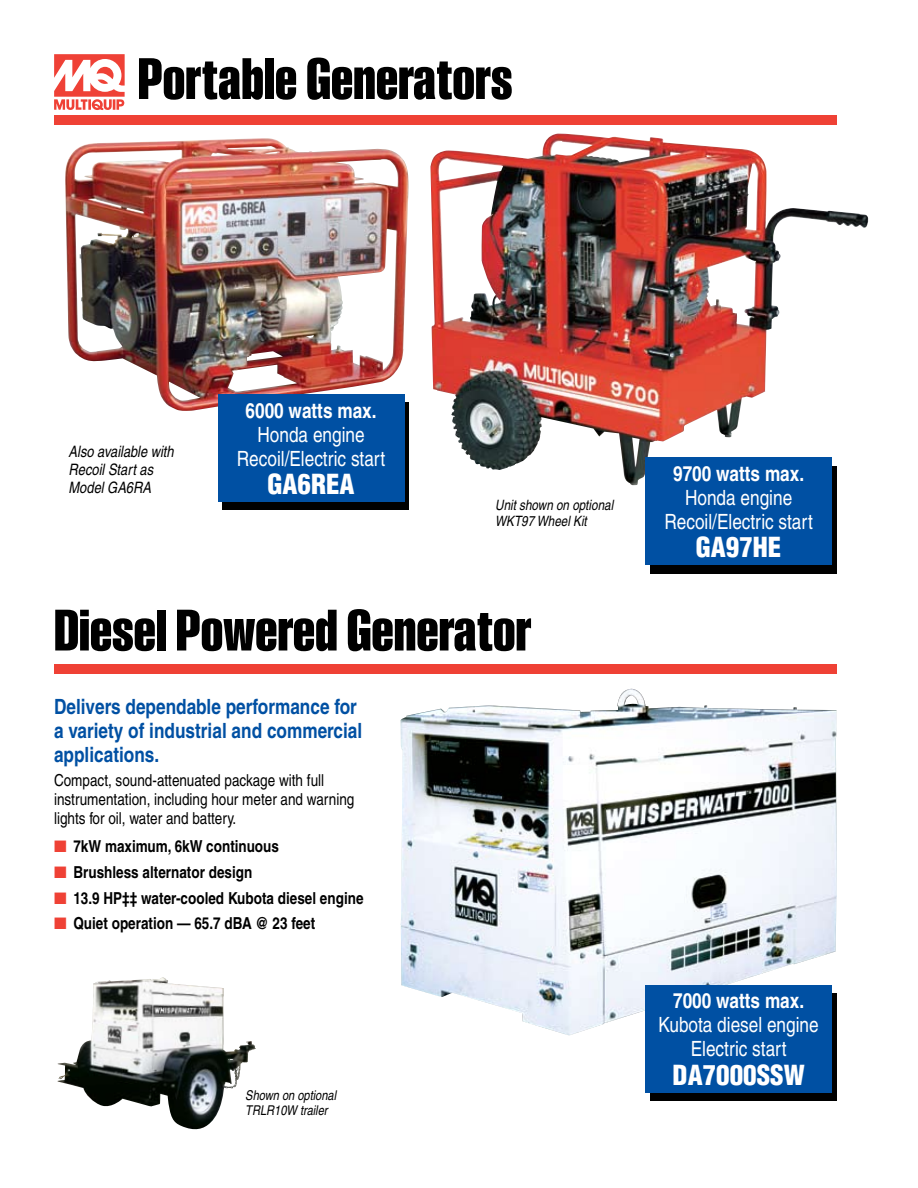
<style>
.page{position:relative;width:918px;height:1188px;background:#fff}
.page>*{position:absolute;margin:0;border:0;box-sizing:border-box;transform-origin:0 0}
.t1{font:700 60px "Smart Sans";color:#000}
.t2{font:900 condensed 27px "Helvetica";color:#fff}
.t3{font:condensed 21px/24px "Helvetica";color:#fff;text-align:center}
.t4{font:700 condensed 21px/24px "Helvetica";color:#0050a3}
.t5{font:700 condensed 21px "Helvetica";color:#fff}
.t6{font:700 condensed 16.5px "Helvetica";color:#000}
.t7{font:condensed 16.5px/18.8px "Helvetica";color:#000}
.t8{font:italic condensed 15.75px/18px "Helvetica";color:#000}
.t9{font:italic condensed 14.25px/16.4px "Helvetica";color:#000}
.t10{font:italic condensed 13.5px/15.5px "Helvetica";color:#000}
.s1{color:#ef4135}
</style>
<div class="page">
<svg style="left:54px;top:54px;width:71px;height:56px"></svg>
<div style="left:54px;top:115px;width:783px;height:10px;background:#ef4135"></div>
<img style="left:430px;top:134px;width:398px;height:351px">
<img style="left:65px;top:138px;width:343px;height:273px">
<img style="left:57px;top:979px;width:199px;height:151px">
<img style="left:401px;top:689px;width:436px;height:346px">
<div style="left:54px;top:664px;width:783px;height:10px;background:#ef4135"></div>
<div style="left:223px;top:403px;width:186px;height:107px;background:#000"></div>
<div style="left:218px;top:394px;width:187px;height:107px;background:#0050a3"></div>
<div style="left:650px;top:466px;width:187px;height:107px;background:#000"></div>
<div style="left:645px;top:457px;width:187px;height:108px;background:#0050a3"></div>
<div style="left:650px;top:994px;width:187px;height:107px;background:#000"></div>
<div style="left:645px;top:985px;width:187px;height:107px;background:#0050a3"></div>
<h1 class="t1" style="left:138px;top:45px;width:376px">Portable Generators</h1>
<p class="t8" style="left:69px;top:442px;width:107px">Also available with<br>Recoil Start as<br>Model GA6RA</p>
<p class="t5" style="left:246px;top:397px;width:133px">6000 watts max.</p>
<p class="t3" style="left:237px;top:422px;width:150px">Honda engine<br>Recoil/Electric start</p>
<h2 class="t2" style="left:268px;top:467px;width:89px">GA6REA</h2>
<p class="t5" style="left:673px;top:461px;width:133px">9700 watts max.</p>
<p class="t3" style="left:664px;top:485px;width:150px">Honda engine<br>Recoil/Electric start</p>
<h2 class="t2" style="left:696px;top:531px;width:87px">GA97HE</h2>
<p class="t9" style="left:495px;top:496px;width:120px">Unit shown on optional<br>WKT97 Wheel Kit</p>
<h1 class="t1" style="left:54px;top:597px;width:479px">Diesel Powered Generator</h1>
<p class="t4" style="left:54px;top:695px;width:310px">Delivers dependable performance for a variety of industrial and commercial applications.</p>
<p class="t7" style="left:54px;top:771px;width:302px">Compact, sound-attenuated package with full instrumentation, including hour meter and warning lights for oil, water and battery.</p>
<p class="t6" style="left:54px;top:836px;width:227px"><span class="s1">■</span> 7kW maximum, 6kW continuous</p>
<p class="t6" style="left:54px;top:862px;width:200px"><span class="s1">■</span> Brushless alternator design</p>
<p class="t6" style="left:54px;top:888px;width:311px"><span class="s1">■</span> 13.9 HP‡‡ water-cooled Kubota diesel engine</p>
<p class="t6" style="left:54px;top:913px;width:263px"><span class="s1">■</span> Quiet operation — 65.7 dBA @ 23 feet</p>
<p class="t10" style="left:245px;top:1087px;width:92px">Shown on optional<br>TRLR10W trailer</p>
<p class="t5" style="left:673px;top:988px;width:133px">7000 watts max.</p>
<p class="t3" style="left:659px;top:1013px;width:162px">Kubota diesel engine<br>Electric start</p>
<h2 class="t2" style="left:673px;top:1058px;width:134px">DA7000SSW</h2>
</div>
